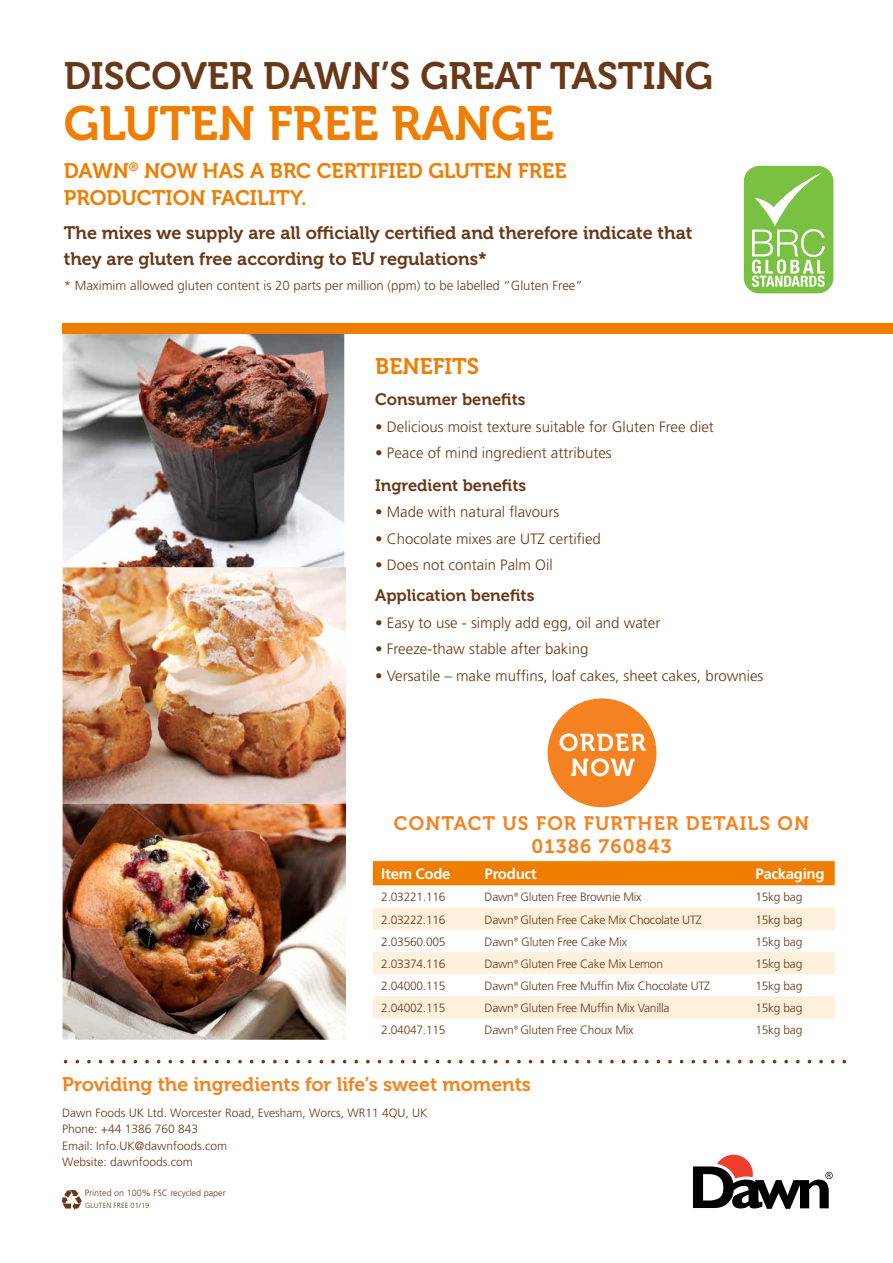
<style>
.page{position:relative;width:893px;height:1263px;background:#fff}
.page>*{position:absolute;margin:0;border:0;box-sizing:border-box;transform-origin:0 0}
.t1{font:47.85px "Museo 700";color:#ef7d00}
.t2{font:37.95px "Museo 700";color:#683918}
.t3{font:24.45px/25.5px "Museo 700";letter-spacing:.05em;color:#fff;text-align:center}
.t4{font:22.5px "Museo 700";color:#ef7d00}
.t5{font:21px/27px "Museo 700";color:#ef7d00}
.t6{font:19.5px "Museo 700";color:#f58220}
.t7{font:19.5px/22.5px "Museo 700";letter-spacing:.06em;color:#f58220;text-align:center}
.t8{font:18px/25.5px "Museo 700";color:#683918}
.t9{font:16.5px "Museo 700";color:#683918}
.t10{font:300 15px "Frutiger";color:#683918}
.t11{font:700 15px "Frutiger";letter-spacing:-.02em;color:#fff}
.t12{font:300 13.2px "Frutiger";color:#683918}
.t13{font:300 12px "Frutiger";letter-spacing:-.02em;color:#683918}
.t14{font:300 12px/16.5px "Frutiger";color:#683918}
.t15{font:300 9px "Frutiger";color:#683918}
.t16{font:300 7.5px "Frutiger";color:#683918}
.s1{font-family:"Myriad Pro"}
</style>
<div class="page">
<div style="left:373px;top:861px;width:462px;height:24px;background:#ef7d00"></div>
<svg style="left:373px;top:885px;width:462px;height:134px"></svg>
<svg style="left:373px;top:908px;width:462px;height:110px;fill:#fef0db"></svg>
<img style="left:63px;top:567px;width:283px;height:473px">
<img style="left:63px;top:334px;width:281px;height:233px">
<svg style="left:61px;top:1190px;width:21px;height:20px"></svg>
<svg style="left:693px;top:1155px;width:140px;height:54px"></svg>
<div style="left:548px;top:698px;width:108px;height:109px;background:#f58220;border-radius:50%"></div>
<div style="left:63px;top:323px;width:830px;height:11px;background:#ef7d00"></div>
<svg style="left:744px;top:166px;width:89px;height:127px;background:#93cc66"></svg>
<svg style="left:66px;top:1060px;width:767px;height:3px"></svg>
<h2 class="t2" style="left:64px;top:54px;width:651px">DISCOVER DAWN’S GREAT TASTING</h2>
<h1 class="t1" style="left:64px;top:97px;width:492px">GLUTEN FREE RANGE</h1>
<h3 class="t5" style="left:64px;top:158px;width:504px">DAWN<sup>®</sup> NOW HAS A BRC CERTIFIED GLUTEN FREE<br>PRODUCTION FACILITY.</h3>
<h3 class="t8" style="left:64px;top:220px;width:630px">The mixes we supply are all officially certified and therefore indicate that they are gluten free according to EU regulations*</h3>
<p class="t12" style="left:64px;top:278px;width:521px">* Maximim allowed gluten content is 20 parts per million (ppm) to be labelled “Gluten Free”</p>
<h3 class="t4" style="left:375px;top:354px;width:106px">BENEFITS</h3>
<h3 class="t9" style="left:375px;top:390px;width:152px">Consumer benefits</h3>
<p class="t10" style="left:375px;top:418px;width:340px">• Delicious moist texture suitable for Gluten Free diet</p>
<p class="t10" style="left:375px;top:444px;width:238px">• Peace of mind ingredient attributes</p>
<h3 class="t9" style="left:375px;top:476px;width:152px">Ingredient benefits</h3>
<p class="t10" style="left:375px;top:503px;width:186px">• Made with natural flavours</p>
<p class="t10" style="left:375px;top:530px;width:227px">• Chocolate mixes are UTZ certified</p>
<p class="t10" style="left:375px;top:556px;width:179px">• Does not contain Palm Oil</p>
<h3 class="t9" style="left:375px;top:586px;width:161px">Application benefits</h3>
<p class="t10" style="left:375px;top:614px;width:287px">• Easy to use - simply add egg, oil and water</p>
<p class="t10" style="left:375px;top:640px;width:215px">• Freeze-thaw stable after baking</p>
<p class="t10" style="left:375px;top:667px;width:390px">• Versatile – make muffins, loaf cakes, sheet cakes, brownies</p>
<h3 class="t3" style="left:559px;top:730px;width:88px">ORDER<br>NOW</h3>
<h3 class="t7" style="left:394px;top:813px;width:417px">CONTACT US FOR FURTHER DETAILS ON<br>01386 760843</h3>
<p class="t11" style="left:381px;top:865px;width:71px">Item Code</p>
<p class="t11" style="left:485px;top:865px;width:54px">Product</p>
<p class="t11" style="left:755px;top:865px;width:71px">Packaging</p>
<p class="t13" style="left:381px;top:890px;width:66px">2.03221.116</p>
<p class="t13" style="left:485px;top:890px;width:158px">Dawn<span class="s1">®</span> Gluten Free Brownie Mix</p>
<p class="t13" style="left:755px;top:890px;width:49px">15kg bag</p>
<p class="t13" style="left:381px;top:912px;width:66px">2.03222.116</p>
<p class="t13" style="left:485px;top:912px;width:219px">Dawn<span class="s1">®</span> Gluten Free Cake Mix Chocolate UTZ</p>
<p class="t13" style="left:755px;top:912px;width:49px">15kg bag</p>
<p class="t13" style="left:381px;top:935px;width:66px">2.03560.005</p>
<p class="t13" style="left:485px;top:935px;width:144px">Dawn<span class="s1">®</span> Gluten Free Cake Mix</p>
<p class="t13" style="left:755px;top:935px;width:49px">15kg bag</p>
<p class="t13" style="left:381px;top:957px;width:66px">2.03374.116</p>
<p class="t13" style="left:485px;top:957px;width:180px">Dawn<span class="s1">®</span> Gluten Free Cake Mix Lemon</p>
<p class="t13" style="left:755px;top:957px;width:49px">15kg bag</p>
<p class="t13" style="left:381px;top:979px;width:66px">2.04000.115</p>
<p class="t13" style="left:485px;top:979px;width:227px">Dawn<span class="s1">®</span> Gluten Free Muffin Mix Chocolate UTZ</p>
<p class="t13" style="left:755px;top:979px;width:49px">15kg bag</p>
<p class="t13" style="left:381px;top:1001px;width:66px">2.04002.115</p>
<p class="t13" style="left:485px;top:1001px;width:187px">Dawn<span class="s1">®</span> Gluten Free Muffin Mix Vanilla</p>
<p class="t13" style="left:755px;top:1001px;width:49px">15kg bag</p>
<p class="t13" style="left:381px;top:1023px;width:66px">2.04047.115</p>
<p class="t13" style="left:485px;top:1023px;width:150px">Dawn<span class="s1">®</span> Gluten Free Choux Mix</p>
<p class="t13" style="left:755px;top:1023px;width:49px">15kg bag</p>
<h3 class="t6" style="left:62px;top:1073px;width:470px">Providing the ingredients for life’s sweet moments</h3>
<p class="t14" style="left:62px;top:1104px;width:367px">Dawn Foods UK Ltd. Worcester Road, Evesham, Worcs, WR11 4QU, UK Phone: +44 1386 760 843<br>Email: Info.UK@dawnfoods.com<br>Website: dawnfoods.com</p>
<p class="t15" style="left:85px;top:1188px;width:142px">Printed on 100% FSC recycled paper</p>
<p class="t16" style="left:85px;top:1201px;width:66px">GLUTEN FREE 01/19</p>
</div>
